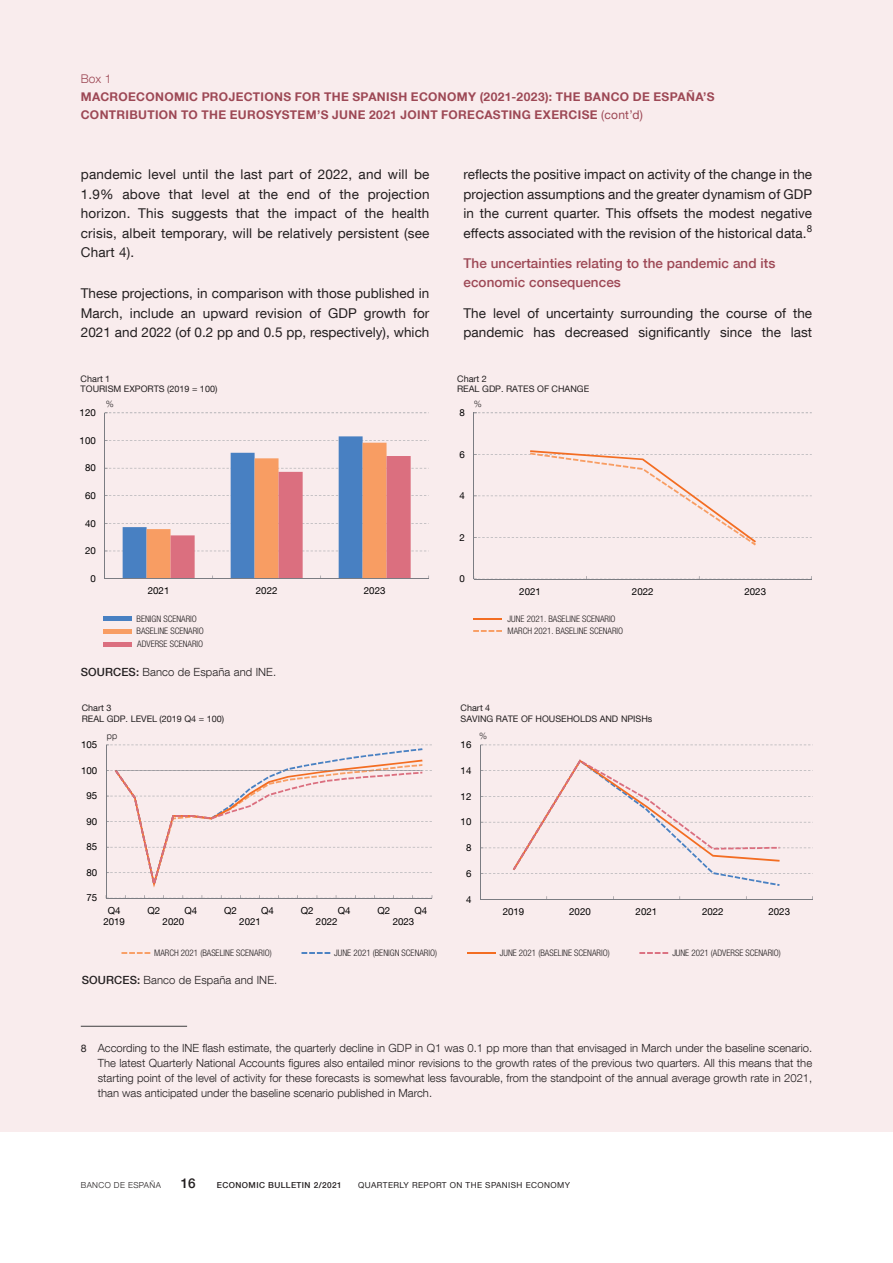
<style>
.page{position:relative;width:893px;height:1263px;background:#fff}
.page>*{position:absolute;margin:0;border:0;box-sizing:border-box;transform-origin:0 0}
.Texto_recuadro{font:13.5px/19.5px "Bd E Neue Helvetica";letter-spacing:.005em;color:#231f20;text-align:justify}
.Ladillo_recuadro_1{font:500 13.5px/19.5px "Bd E Neue Helvetica";letter-spacing:.005em;color:#9d4855}
.t1{font:500 13.5px "Bd E Neue Helvetica";color:#231f20}
.Título_recuadro{font:700 12px/18px "Bd E Neue Helvetica";letter-spacing:.03em;color:#9d4855}
.Numero_recuadro{font:300 12px "Bd E Neue Helvetica";color:#9d4855}
.Citas_recuadro{font:300 11.25px/15px "Bd E Neue Helvetica";color:#231f20;text-align:justify}
.t2{font:9.75px/11.7px "Bd E Neue Helvetica";color:#010000;text-align:center}
.t3{font:300 condensed 9px/12.6px "Bd E Neue Helvetica";color:#231f20}
.t4{font:9px/10.8px "Bd E Neue Helvetica";color:#231f20}
.t5{font:300 9px "Bd E Neue Helvetica";color:#231f20}
.t6{font:8.25px "Bd E Neue Helvetica";letter-spacing:.05em;color:#231f20}
.t7{font:500 8.25px "Bd E Neue Helvetica";letter-spacing:.05em;color:#231f20}
.t8{font:300 8.25px "Bd E Neue Helvetica";letter-spacing:.05em;color:#231f20}
.s1{font-weight:400}
.s2{font-weight:500}
.s3{font-weight:400;font-size:10.5px}
</style>
<div class="page">
<div style="left:0;top:0;width:893px;height:1131px;background:#f9eced"></div>
<hr style="left:81px;top:1026px;width:106px;height:1px;background:#3e3e3f">
<svg style="left:105px;top:412px;width:324px;height:166px"></svg>
<hr style="left:104px;top:413px;width:1px;height:166px;background:#7b7c82">
<hr style="left:105px;top:578px;width:324px;height:1px;background:#7b7c82">
<svg style="left:123px;top:436px;width:288px;height:142px"></svg>
<hr style="left:103px;top:617px;width:29px;height:4px;background:#4880c2">
<div style="left:103px;top:629px;width:29px;height:5px;background:#f89d63"></div>
<hr style="left:103px;top:642px;width:29px;height:4px;background:#db6f7f">
<svg style="left:475px;top:412px;width:337px;height:167px"></svg>
<hr style="left:474px;top:413px;width:1px;height:166px;background:#7b7c82">
<hr style="left:474px;top:579px;width:338px;height:1px;background:#7b7c82">
<svg style="left:530px;top:450px;width:226px;height:95px"></svg>
<hr style="left:473px;top:618px;width:29px;height:2px;background:#f36d22">
<svg style="left:473px;top:630px;width:29px;height:2px"></svg>
<svg style="left:107px;top:745px;width:325px;height:153px"></svg>
<hr style="left:106px;top:745px;width:1px;height:153px;background:#7b7c82">
<hr style="left:106px;top:898px;width:326px;height:1px;background:#7b7c82">
<svg style="left:115px;top:748px;width:308px;height:139px"></svg>
<svg style="left:481px;top:745px;width:332px;height:154px"></svg>
<hr style="left:480px;top:745px;width:1px;height:154px;background:#7b7c82">
<hr style="left:480px;top:899px;width:333px;height:1px;background:#7b7c82">
<svg style="left:513px;top:760px;width:267px;height:126px"></svg>
<svg style="left:121px;top:952px;width:29px;height:2px"></svg>
<svg style="left:301px;top:952px;width:29px;height:2px"></svg>
<svg style="left:467px;top:952px;width:29px;height:1px"></svg>
<svg style="left:639px;top:952px;width:29px;height:2px"></svg>
<p class="Numero_recuadro" style="left:81px;top:72px;width:32px">Box 1</p>
<h4 class="Título_recuadro" style="left:81px;top:88px;width:635px">MACROECONOMIC PROJECTIONS FOR THE SPANISH ECONOMY (2021-2023): THE BANCO DE ESPAÑA’S<br>CONTRIBUTION TO THE EUROSYSTEM’S JUNE 2021 JOINT FORECASTING EXERCISE <span class="s1">(cont’d)</span></h4>
<p class="Texto_recuadro" style="left:81px;top:164px;width:350px">pandemic level until the last part of 2022, and will be 1.9% above that level at the end of the projection horizon. This suggests that the impact of the health crisis, albeit temporary, will be relatively persistent (see Chart 4).</p>
<p class="Texto_recuadro" style="left:81px;top:283px;width:350px">These projections, in comparison with those published in March, include an upward revision of GDP growth for 2021 and 2022 (of 0.2 pp and 0.5 pp, respectively), which</p>
<p class="Texto_recuadro" style="left:463px;top:164px;width:350px">reflects the positive impact on activity of the change in the projection assumptions and the greater dynamism of GDP in the current quarter. This offsets the modest negative effects associated with the revision of the historical data.<sup>8</sup></p>
<h5 class="Ladillo_recuadro_1" style="left:463px;top:253px;width:313px">The uncertainties relating to the pandemic and its economic consequences</h5>
<p class="Texto_recuadro" style="left:463px;top:303px;width:350px">The level of uncertainty surrounding the course of the pandemic has decreased significantly since the last</p>
<p class="t4" style="left:81px;top:373px;width:138px">Chart 1<br>TOURISM EXPORTS (2019 = 100)</p>
<p class="t4" style="left:457px;top:373px;width:134px">Chart 2<br>REAL GDP. RATES OF CHANGE</p>
<p class="t5" style="left:106px;top:398px;width:10px">%</p>
<p class="t5" style="left:474px;top:398px;width:10px">%</p>
<p class="t2" style="left:80px;top:406px;width:18px">120</p>
<p class="t2" style="left:459px;top:406px;width:7px">8</p>
<p class="t2" style="left:80px;top:434px;width:18px">100</p>
<p class="t2" style="left:459px;top:448px;width:7px">6</p>
<p class="t2" style="left:85px;top:462px;width:12px">80</p>
<p class="t2" style="left:85px;top:489px;width:12px">60</p>
<p class="t2" style="left:459px;top:490px;width:7px">4</p>
<p class="t2" style="left:85px;top:517px;width:12px">40</p>
<p class="t2" style="left:459px;top:531px;width:7px">2</p>
<p class="t2" style="left:85px;top:545px;width:12px">20</p>
<p class="t2" style="left:90px;top:572px;width:7px">0</p>
<p class="t2" style="left:459px;top:573px;width:7px">0</p>
<p class="t2" style="left:148px;top:584px;width:23px">2021</p>
<p class="t2" style="left:256px;top:584px;width:23px">2022</p>
<p class="t2" style="left:364px;top:584px;width:23px">2023</p>
<p class="t3" style="left:137px;top:612px;width:69px">BENIGN SCENARIO<br>BASELINE SCENARIO<br>ADVERSE SCENARIO</p>
<p class="t2" style="left:519px;top:585px;width:23px">2021</p>
<p class="t2" style="left:632px;top:585px;width:23px">2022</p>
<p class="t2" style="left:744px;top:585px;width:23px">2023</p>
<p class="t3" style="left:508px;top:612px;width:117px">JUNE 2021. BASELINE SCENARIO<br>MARCH 2021. BASELINE SCENARIO</p>
<p class="Citas_recuadro" style="left:81px;top:664px;width:197px"><span class="s2">SOURCES:</span> Banco de España and INE.</p>
<p class="t4" style="left:82px;top:702px;width:144px">Chart 3<br>REAL GDP. LEVEL (2019 Q4 = 100)</p>
<p class="t4" style="left:461px;top:702px;width:193px">Chart 4<br>SAVING RATE OF HOUSEHOLDS AND NPISHs</p>
<p class="t2" style="left:81px;top:738px;width:18px">105</p>
<p class="t5" style="left:107px;top:730px;width:12px">pp</p>
<p class="t2" style="left:461px;top:738px;width:12px">16</p>
<p class="t5" style="left:479px;top:730px;width:10px">%</p>
<p class="t2" style="left:81px;top:764px;width:18px">100</p>
<p class="t2" style="left:461px;top:764px;width:12px">14</p>
<p class="t2" style="left:86px;top:790px;width:12px">95</p>
<p class="t2" style="left:461px;top:790px;width:12px">12</p>
<p class="t2" style="left:86px;top:815px;width:12px">90</p>
<p class="t2" style="left:461px;top:816px;width:12px">10</p>
<p class="t2" style="left:86px;top:841px;width:12px">85</p>
<p class="t2" style="left:466px;top:841px;width:7px">8</p>
<p class="t2" style="left:86px;top:866px;width:12px">80</p>
<p class="t2" style="left:466px;top:867px;width:7px">6</p>
<p class="t2" style="left:86px;top:892px;width:12px">75</p>
<p class="t2" style="left:466px;top:893px;width:7px">4</p>
<p class="t2" style="left:103px;top:904px;width:23px">Q4<br>2019</p>
<p class="t2" style="left:147px;top:904px;width:14px">Q2</p>
<p class="t2" style="left:185px;top:904px;width:14px">Q4</p>
<p class="t2" style="left:163px;top:916px;width:23px">2020</p>
<p class="t2" style="left:224px;top:904px;width:14px">Q2</p>
<p class="t2" style="left:261px;top:904px;width:14px">Q4</p>
<p class="t2" style="left:239px;top:916px;width:23px">2021</p>
<p class="t2" style="left:301px;top:904px;width:14px">Q2</p>
<p class="t2" style="left:338px;top:904px;width:14px">Q4</p>
<p class="t2" style="left:316px;top:916px;width:23px">2022</p>
<p class="t2" style="left:378px;top:904px;width:14px">Q2</p>
<p class="t2" style="left:414px;top:904px;width:14px">Q4</p>
<p class="t2" style="left:393px;top:916px;width:23px">2023</p>
<p class="t2" style="left:503px;top:905px;width:23px">2019</p>
<p class="t2" style="left:569px;top:905px;width:23px">2020</p>
<p class="t2" style="left:636px;top:905px;width:23px">2021</p>
<p class="t2" style="left:702px;top:905px;width:23px">2022</p>
<p class="t2" style="left:768px;top:905px;width:23px">2023</p>
<p class="t3" style="left:154px;top:946px;width:119px">MARCH 2021 (BASELINE SCENARIO)</p>
<p class="t3" style="left:334px;top:946px;width:104px">JUNE 2021 (BENIGN SCENARIO)</p>
<p class="t3" style="left:500px;top:946px;width:111px">JUNE 2021 (BASELINE SCENARIO)</p>
<p class="t3" style="left:672px;top:946px;width:110px">JUNE 2021 (ADVERSE SCENARIO)</p>
<p class="Citas_recuadro" style="left:82px;top:972px;width:197px"><span class="s2">SOURCES:</span> Banco de España and INE.</p>
<p class="Citas_recuadro" style="left:98px;top:1040px;width:716px;text-indent:-17px"><span class="s3">8</span> According to the INE flash estimate, the quarterly decline in GDP in Q1 was 0.1 pp more than that envisaged in March under the baseline scenario.<br>The latest Quarterly National Accounts figures also entailed minor revisions to the growth rates of the previous two quarters. All this means that the starting point of the level of activity for these forecasts is somewhat less favourable, from the standpoint of the annual average growth rate in 2021, than was anticipated under the baseline scenario published in March.</p>
<p class="t8" style="left:81px;top:1180px;width:82px">BANCO DE ESPAÑA</p>
<p class="t1" style="left:181px;top:1175px;width:16px">16</p>
<p class="t7" style="left:217px;top:1180px;width:126px">ECONOMIC BULLETIN 2/2021</p>
<p class="t6" style="left:358px;top:1180px;width:214px">QUARTERLY REPORT ON THE SPANISH ECONOMY</p>
</div>
